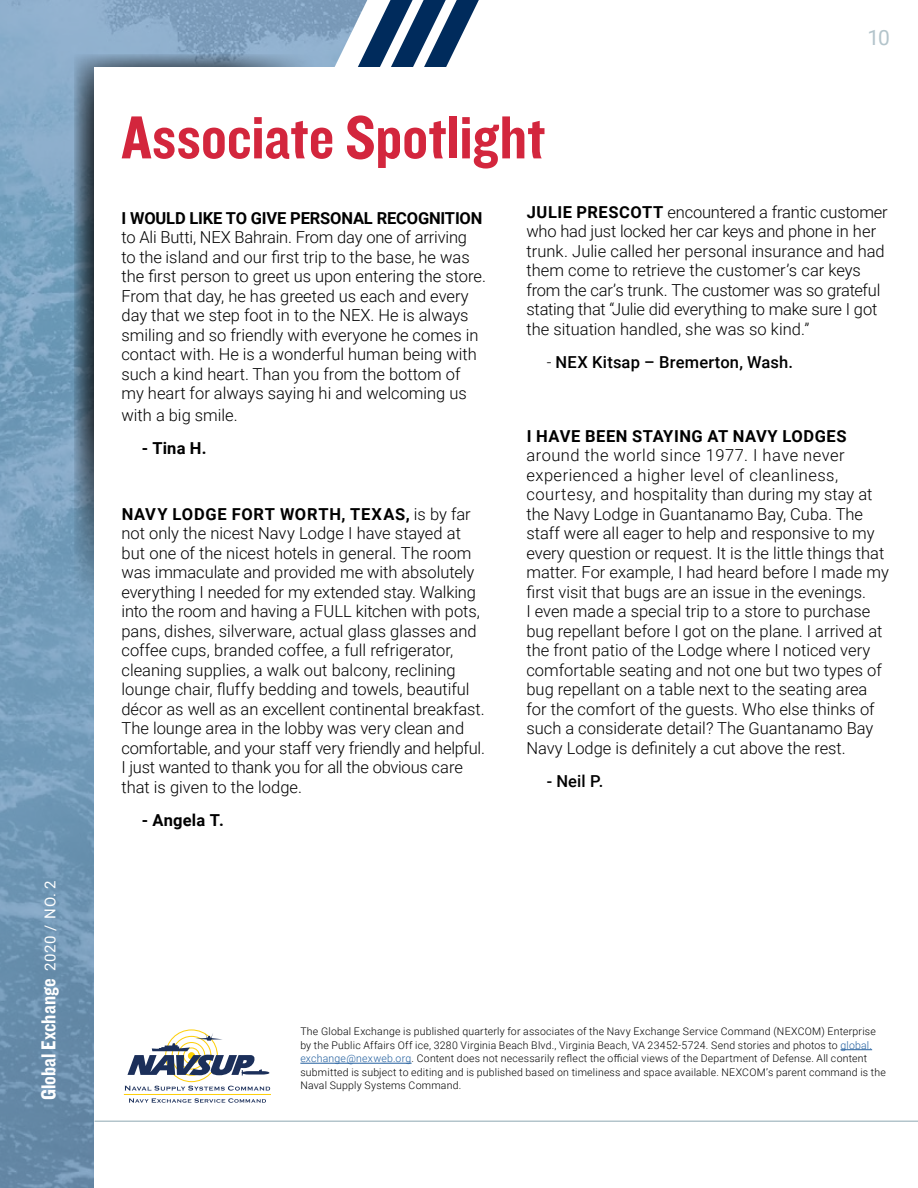
<style>
.page{position:relative;width:918px;height:1188px;background:#fff}
.page>*{position:absolute;margin:0;border:0;box-sizing:border-box;transform-origin:0 0}
.t1{font:63px "Knockout 50 Welterweight";letter-spacing:-.005em;color:#d3263d}
.t2{font:21px "Knockout 50 Welterweight";letter-spacing:.005em;color:#fff}
.t3{font:21px "Roboto";color:#b3c4cb}
.t4{font:300 16.5px/19.5px "Roboto";color:#000}
.t5{font:700 16.5px "Roboto";letter-spacing:-.01em;color:#000}
.t6{font:500 16.5px "Roboto";letter-spacing:.01em;color:#000}
.t7{font:700 16.5px "Roboto";letter-spacing:.035em;color:#000}
.t8{font:300 10.5px/13.5px "Roboto";letter-spacing:.02em;color:#000}
.s1{font-family:"Roboto";font-size:15px}
.s2{font-weight:700}
.s3{font-weight:300}
.s4{color:#215e9e}
</style>
<div class="page">
<svg style="left:368px;top:0;width:111px;height:67px;fill:#002b5c"></svg>
<img style="left:0;top:0;width:368px;height:1188px">
<svg style="left:74px;top:54px;width:253px;height:594px;background:#5e798e"></svg>
<div style="left:94px;top:68px;width:824px;height:1120px;background:#fff"></div>
<hr style="left:841px;top:1049px;width:31px;height:1px;background:#215e9e">
<hr style="left:300px;top:1063px;width:112px;height:1px;background:#215e9e">
<svg style="left:127px;top:1033px;width:143px;height:43px"></svg>
<svg style="left:125px;top:1086px;width:145px;height:5px"></svg>
<svg style="left:129px;top:1098px;width:137px;height:5px"></svg>
<hr style="left:124px;top:1094px;width:147px;height:1px;background:#fecf0b">
<hr style="left:94px;top:1120px;width:824px;height:2px;background:#b3c4cb">
<p class="t2" style="left:35px;top:1100px;width:221px;rotate:-90deg">Global Exchange <span class="s1">2020 / NO. 2</span></p>
<h1 class="t1" style="left:122px;top:96px;width:425px">Associate Spotlight</h1>
<p class="t3" style="left:868px;top:22px;width:24px">10</p>
<p class="t5" style="left:122px;top:206px;width:363px">I WOULD LIKE TO GIVE PERSONAL RECOGNITION</p>
<p class="t4" style="left:122px;top:227px;width:366px">to Ali Butti, NEX Bahrain. From day one of arriving<br>to the island and our first trip to the base, he was the first person to greet us upon entering the store.<br>From that day, he has greeted us each and every day that we step foot in to the NEX. He is always smiling and so friendly with everyone he comes in contact with. He is a wonderful human being with such a kind heart. Than you from the bottom of my heart for always saying hi and welcoming us</p>
<p class="t4" style="left:122px;top:405px;width:118px">with a big smile.</p>
<p class="t5" style="left:142px;top:436px;width:66px">- Tina H.</p>
<p class="t4" style="left:121px;top:504px;width:365px"><span class="s2">NAVY LODGE FORT WORTH, TEXAS,</span> is by far not only the nicest Navy Lodge I have stayed at but one of the nicest hotels in general. The room was immaculate and provided me with absolutely everything I needed for my extended stay. Walking into the room and having a FULL kitchen with pots, pans, dishes, silverware, actual glass glasses and coffee cups, branded coffee, a full refrigerator, cleaning supplies, a walk out balcony, reclining lounge chair, fluffy bedding and towels, beautiful décor as well as an excellent continental breakfast.<br>The lounge area in the lobby was very clean and comfortable, and your staff very friendly and helpful.<br>I just wanted to thank you for all the obvious care that is given to the lodge.</p>
<p class="t5" style="left:142px;top:808px;width:84px">- Angela T.</p>
<p class="t4" style="left:526px;top:201px;width:363px"><span class="s2">JULIE PRESCOTT</span> encountered a frantic customer who had just locked her car keys and phone in her trunk. Julie called her personal insurance and had them come to retrieve the customer’s car keys from the car’s trunk. The customer was so grateful stating that “Julie did everything to make sure I got the situation handled, she was so kind.”</p>
<p class="t6" style="left:547px;top:350px;width:248px"><span class="s3">-</span> NEX Kitsap – Bremerton, Wash.</p>
<p class="t7" style="left:527px;top:424px;width:321px">I HAVE BEEN STAYING AT NAVY LODGES</p>
<p class="t4" style="left:526px;top:445px;width:364px">around the world since 1977. I have never experienced a higher level of cleanliness, courtesy, and hospitality than during my stay at the Navy Lodge in Guantanamo Bay, Cuba. The staff were all eager to help and responsive to my every question or request. It is the little things that matter. For example, I had heard before I made my first visit that bugs are an issue in the evenings.<br>I even made a special trip to a store to purchase bug repellant before I got on the plane. I arrived at the front patio of the Lodge where I noticed very comfortable seating and not one but two types of bug repellant on a table next to the seating area for the comfort of the guests. Who else thinks of such a considerate detail? The Guantanamo Bay Navy Lodge is definitely a cut above the rest.</p>
<p class="t6" style="left:547px;top:769px;width:58px">- Neil P.</p>
<p class="t8" style="left:300px;top:1025px;width:587px">The Global Exchange is published quarterly for associates of the Navy Exchange Service Command (NEXCOM) Enterprise by the Public Affairs Off ice, 3280 Virginia Beach Blvd., Virginia Beach, VA 23452-5724. Send stories and photos to <span class="s4">global. exchange@nexweb.org</span>. Content does not necessarily reflect the official views of the Department of Defense. All content submitted is subject to editing and is published based on timeliness and space available. NEXCOM’s parent command is the Naval Supply Systems Command.</p>
</div>
